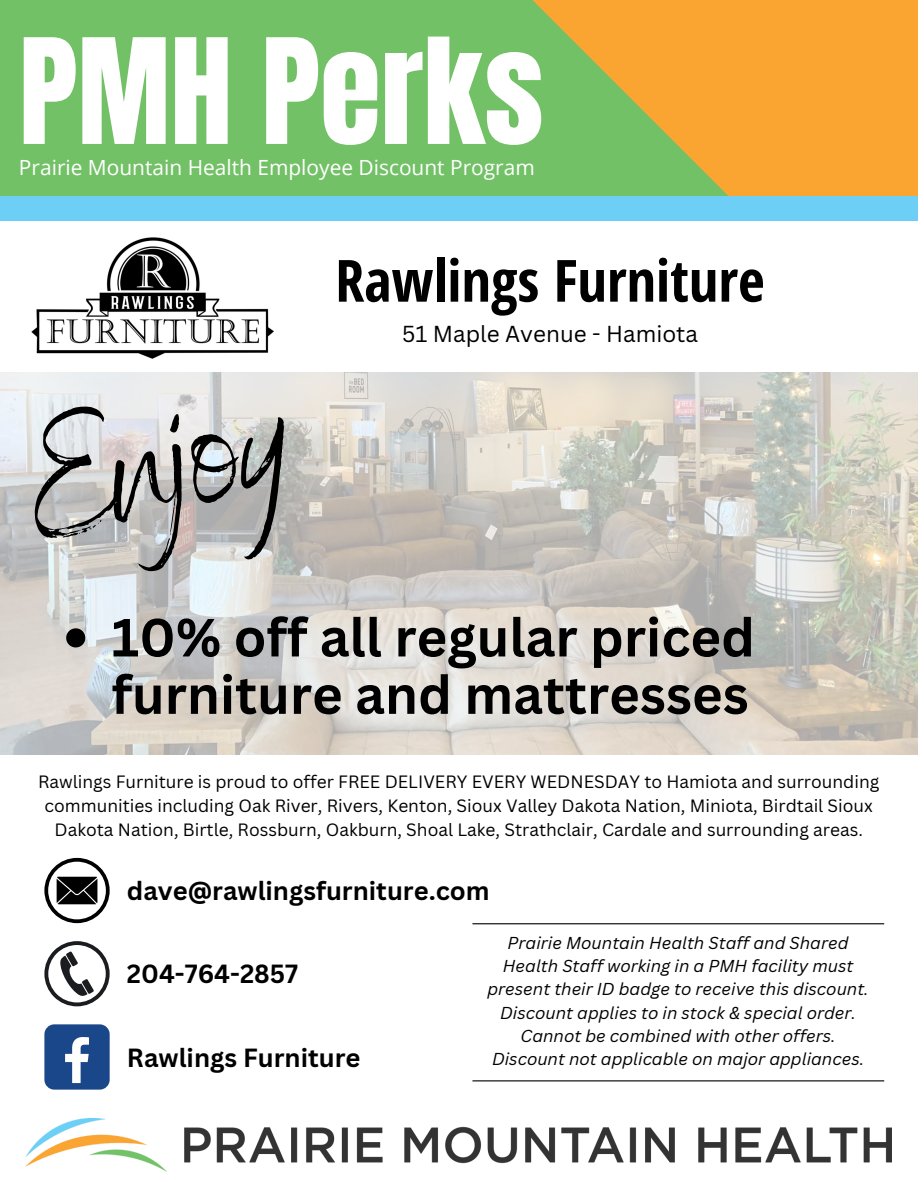
<style>
.page{position:relative;width:918px;height:1188px;background:#fff}
.page>*{position:absolute;margin:0;border:0;box-sizing:border-box;transform-origin:0 0}
.t1{font:167.85px "Benedict";color:#000}
.t2{font:124.35px "Anton";color:#fff}
.t3{font:700 58.2px "Open Sans Condensed";color:#000}
.t4{font:700 52.5px/57.3px "Canva Sans";color:#000}
.t5{font:700 25.5px "Canva Sans";color:#000}
.t6{font:22.5px "Canva Sans";color:#000}
.t7{font:20.85px "Open Sans";color:#fff}
.t8{font:17.4px/23.9px "Canva Sans";color:#000;text-align:center}
.t9{font:italic 16.8px/23.4px "Canva Sans";color:#000;text-align:center}
</style>
<div class="page">
<div style="left:0;top:0;width:902px;height:204px;background:#73c167"></div>
<svg style="left:533px;top:0;width:385px;height:196px;fill:#faa431"></svg>
<div style="left:0;top:196px;width:918px;height:25px;background:#6dcff6"></div>
<img style="left:26px;top:1118px;width:866px;height:53px">
<svg style="left:44px;top:941px;width:66px;height:65px"></svg>
<svg style="left:44px;top:858px;width:66px;height:65px"></svg>
<div style="left:44px;top:1024px;width:66px;height:66px;background:#1a4789;border-radius:10px"></div>
<svg style="left:65px;top:1037px;width:24px;height:46px"></svg>
<hr style="left:472px;top:1080px;width:412px;height:1px;background:#000">
<hr style="left:472px;top:923px;width:412px;height:1px;background:#000">
<img style="left:31px;top:237px;width:243px;height:122px">
<svg style="left:0;top:372px;width:918px;height:383px;background:#d3d0c9"></svg>
<svg style="left:66px;top:628px;width:19px;height:19px"></svg>
<h2 class="t2" style="left:19px;top:2px;width:526px">PMH Perks</h2>
<p class="t7" style="left:19px;top:153px;width:517px">Prairie Mountain Health Employee Discount Program</p>
<h3 class="t3" style="left:335px;top:240px;width:431px">Rawlings Furniture</h3>
<h1 class="t1" style="left:6px;top:382px;width:265px;rotate:-12deg">Enjoy</h1>
<p class="t6" style="left:402px;top:318px;width:297px">51 Maple Avenue - Hamiota</p>
<h3 class="t4" style="left:112px;top:607px;width:645px">10% off all regular priced furniture and mattresses</h3>
<p class="t8" style="left:38px;top:769px;width:843px">Rawlings Furniture is proud to offer FREE DELIVERY EVERY WEDNESDAY to Hamiota and surrounding communities including Oak River, Rivers, Kenton, Sioux Valley Dakota Nation, Miniota, Birdtail Sioux<br>Dakota Nation, Birtle, Rossburn, Oakburn, Shoal Lake, Strathclair, Cardale and surrounding areas.</p>
<h3 class="t5" style="left:127px;top:873px;width:364px">dave@rawlingsfurniture.com</h3>
<h3 class="t5" style="left:127px;top:956px;width:173px">204-764-2857</h3>
<h3 class="t5" style="left:127px;top:1039px;width:235px">Rawlings Furniture</h3>
<p class="t9" style="left:488px;top:930px;width:383px">Prairie Mountain Health Staff and Shared Health Staff working in a PMH facility must present their ID badge to receive this discount.<br>Discount applies to in stock &amp; special order.<br>Cannot be combined with other offers.<br>Discount not applicable on major appliances.</p>
</div>
